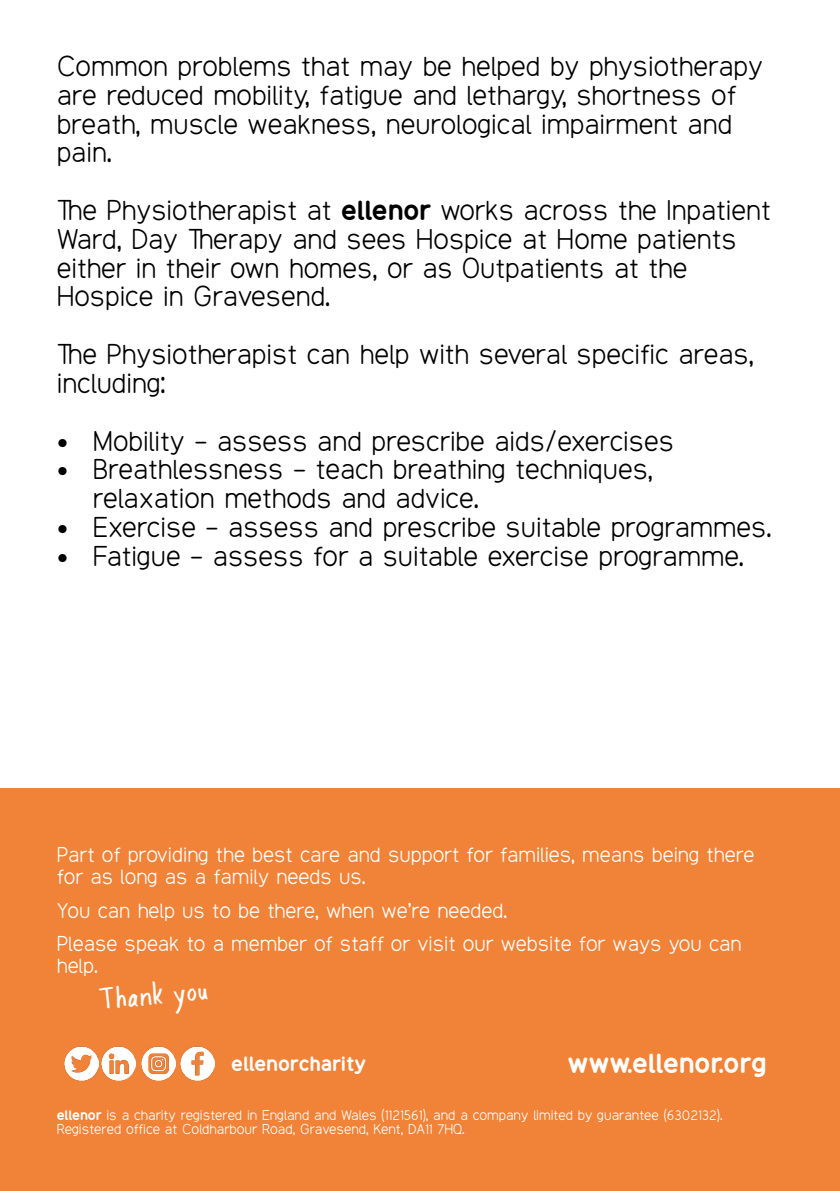
<style>
.page{position:relative;width:840px;height:1191px;background:#fff}
.page>*{position:absolute;margin:0;border:0;box-sizing:border-box;transform-origin:0 0}
.t1{font:36px "Ellenor";color:#fff}
.t2{font:24px/28.8px "Equo";color:#000}
.t3{font:900 24px "Equo";color:#fff}
.t4{font:18px/21.6px "Equo";color:#fff}
.t5{font:900 18px "Equo";color:#fff}
.t6{font:12px/14.4px "Equo";color:#fff}
.s1{font-weight:900}
</style>
<div class="page">
<div style="left:0;top:788px;width:839px;height:403px;background:#f08338"></div>
<img style="left:181px;top:1046px;width:34px;height:34px">
<img style="left:141px;top:1046px;width:34px;height:34px">
<img style="left:102px;top:1046px;width:34px;height:34px">
<img style="left:64px;top:1046px;width:34px;height:34px">
<p class="t2" style="left:57px;top:52px;width:707px">Common problems that may be helped by physiotherapy are reduced mobility, fatigue and lethargy, shortness of breath, muscle weakness, neurological impairment and pain.</p>
<p class="t2" style="left:57px;top:196px;width:715px">The Physiotherapist at <span class="s1">ellenor</span> works across the Inpatient Ward, Day Therapy and sees Hospice at Home patients either in their own homes, or as Outpatients at the Hospice in Gravesend.</p>
<p class="t2" style="left:57px;top:340px;width:698px">The Physiotherapist can help with several specific areas, including:</p>
<p class="t2" style="left:57px;top:426px;width:618px">• Mobility - assess and prescribe aids/exercises</p>
<p class="t2" style="left:93px;top:455px;width:561px;text-indent:-36px">• Breathlessness - teach breathing techniques, relaxation methods and advice.</p>
<p class="t2" style="left:57px;top:513px;width:715px">• Exercise - assess and prescribe suitable programmes.</p>
<p class="t2" style="left:57px;top:541px;width:688px">• Fatigue - assess for a suitable exercise programme.</p>
<p class="t4" style="left:57px;top:844px;width:698px">Part of providing the best care and support for families, means being there for as long as a family needs us.</p>
<p class="t4" style="left:57px;top:893px;width:686px;line-height:33.6px">You can help us to be there, when we’re needed.<br>Please speak to a member of staff or visit our website for ways you can</p>
<p class="t4" style="left:57px;top:954px;width:42px">help.</p>
<h1 class="t1" style="left:97px;top:977px;width:111px;rotate:-5deg">Thank you</h1>
<p class="t5" style="left:231px;top:1051px;width:136px">ellenorcharity</p>
<p class="t3" style="left:567px;top:1047px;width:200px">www.ellenor.org</p>
<p class="t6" style="left:57px;top:1107px;width:667px"><span class="s1">ellenor</span> is a charity registered in England and Wales (1121561), and a company limited by guarantee (6302132).<br>Registered office at Coldharbour Road, Gravesend, Kent, DA11 7HQ.</p>
</div>
